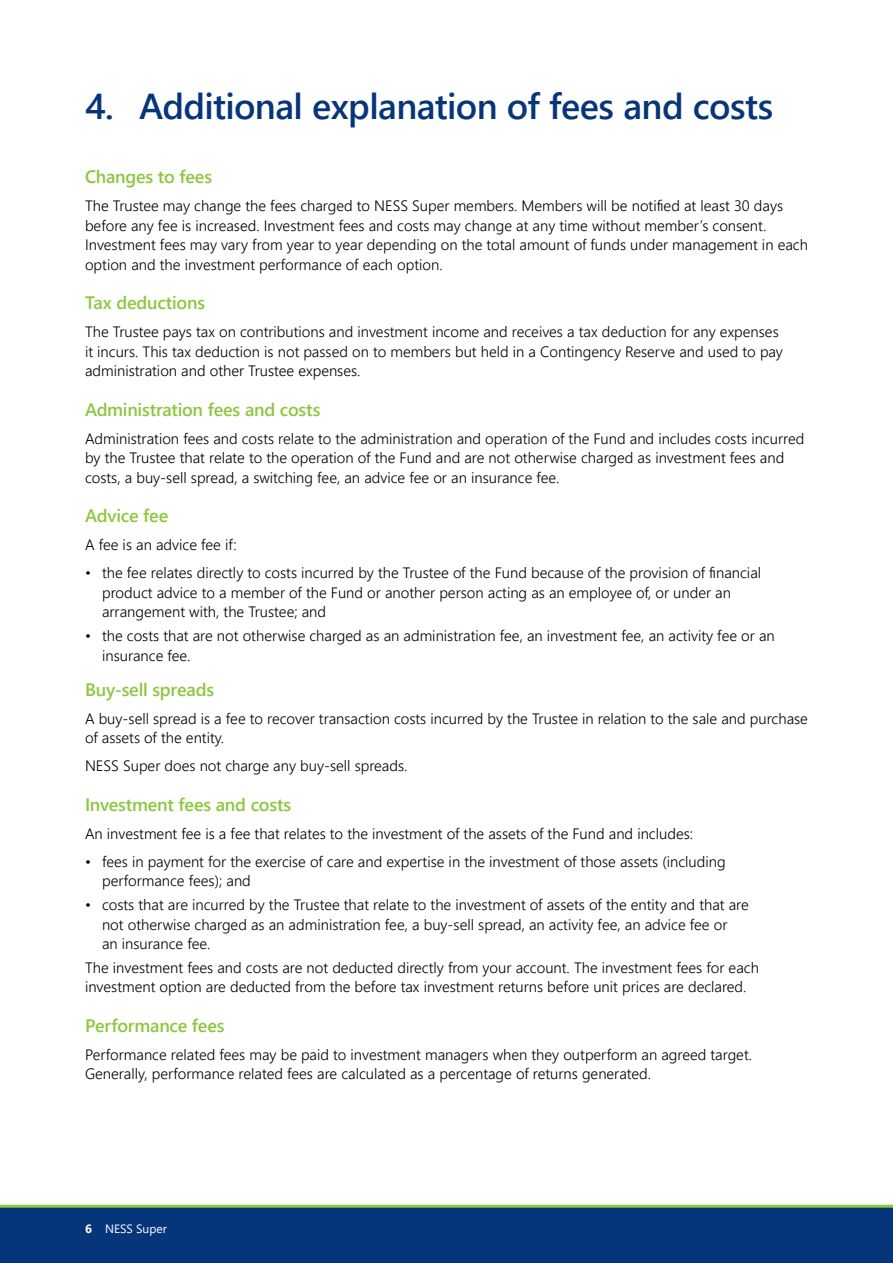
<style>
.page{position:relative;width:893px;height:1263px;background:#fff}
.page>*{position:absolute;margin:0;border:0;box-sizing:border-box;transform-origin:0 0}
.t1{font:600 36px "Segoe UI";letter-spacing:-.015em;color:#06357a}
.t2{font:600 18px "Segoe UI";letter-spacing:-.01em;color:#8dc63f}
.t3{font:300 15px/19.5px "Segoe UI";color:#000}
.t4{font:12px "Segoe UI";color:#fff}
.s1{font-weight:700}
</style>
<div class="page">
<div style="left:0;top:1208px;width:893px;height:55px;background:#06357a"></div>
<hr style="left:0;top:1205px;width:893px;height:3px;background:#8dc63f">
<h1 class="t1" style="left:85px;top:72px;width:690px">4. Additional explanation of fees and costs</h1>
<p class="t2" style="left:85px;top:160px;width:129px">Changes to fees</p>
<p class="t3" style="left:85px;top:195px;width:724px">The Trustee may change the fees charged to NESS Super members. Members will be notified at least 30 days before any fee is increased. Investment fees and costs may change at any time without member’s consent.<br>Investment fees may vary from year to year depending on the total amount of funds under management in each option and the investment performance of each option.</p>
<p class="t2" style="left:85px;top:286px;width:122px">Tax deductions</p>
<p class="t3" style="left:85px;top:321px;width:699px">The Trustee pays tax on contributions and investment income and receives a tax deduction for any expenses it incurs. This tax deduction is not passed on to members but held in a Contingency Reserve and used to pay administration and other Trustee expenses.</p>
<p class="t2" style="left:85px;top:392px;width:237px">Administration fees and costs</p>
<p class="t3" style="left:85px;top:427px;width:721px">Administration fees and costs relate to the administration and operation of the Fund and includes costs incurred by the Trustee that relate to the operation of the Fund and are not otherwise charged as investment fees and costs, a buy-sell spread, a switching fee, an advice fee or an insurance fee.</p>
<p class="t2" style="left:85px;top:499px;width:85px">Advice fee</p>
<p class="t3" style="left:85px;top:534px;width:153px">A fee is an advice fee if:</p>
<p class="t3" style="left:102px;top:562px;width:661px;text-indent:-17px">• the fee relates directly to costs incurred by the Trustee of the Fund because of the provision of financial product advice to a member of the Fund or another person acting as an employee of, or under an arrangement with, the Trustee; and</p>
<p class="t3" style="left:102px;top:624px;width:674px;text-indent:-17px">• the costs that are not otherwise charged as an administration fee, an investment fee, an activity fee or an insurance fee.</p>
<p class="t2" style="left:85px;top:672px;width:131px">Buy-sell spreads</p>
<p class="t3" style="left:85px;top:707px;width:724px">A buy-sell spread is a fee to recover transaction costs incurred by the Trustee in relation to the sale and purchase of assets of the entity.</p>
<p class="t3" style="left:85px;top:755px;width:324px">NESS Super does not charge any buy-sell spreads.</p>
<p class="t2" style="left:85px;top:787px;width:208px">Investment fees and costs</p>
<p class="t3" style="left:85px;top:822px;width:610px">An investment fee is a fee that relates to the investment of the assets of the Fund and includes:</p>
<p class="t3" style="left:102px;top:850px;width:625px;text-indent:-17px">• fees in payment for the exercise of care and expertise in the investment of those assets (including performance fees); and</p>
<p class="t3" style="left:102px;top:893px;width:648px;text-indent:-17px">• costs that are incurred by the Trustee that relate to the investment of assets of the entity and that are not otherwise charged as an administration fee, a buy-sell spread, an activity fee, an advice fee or<br>an insurance fee.</p>
<p class="t3" style="left:85px;top:956px;width:675px">The investment fees and costs are not deducted directly from your account. The investment fees for each investment option are deducted from the before tax investment returns before unit prices are declared.</p>
<p class="t2" style="left:85px;top:1008px;width:141px">Performance fees</p>
<p class="t3" style="left:85px;top:1043px;width:668px">Performance related fees may be paid to investment managers when they outperform an agreed target.<br>Generally, performance related fees are calculated as a percentage of returns generated.</p>
<p class="t4" style="left:85px;top:1218px;width:83px"><span class="s1">6</span> NESS Super</p>
</div>
